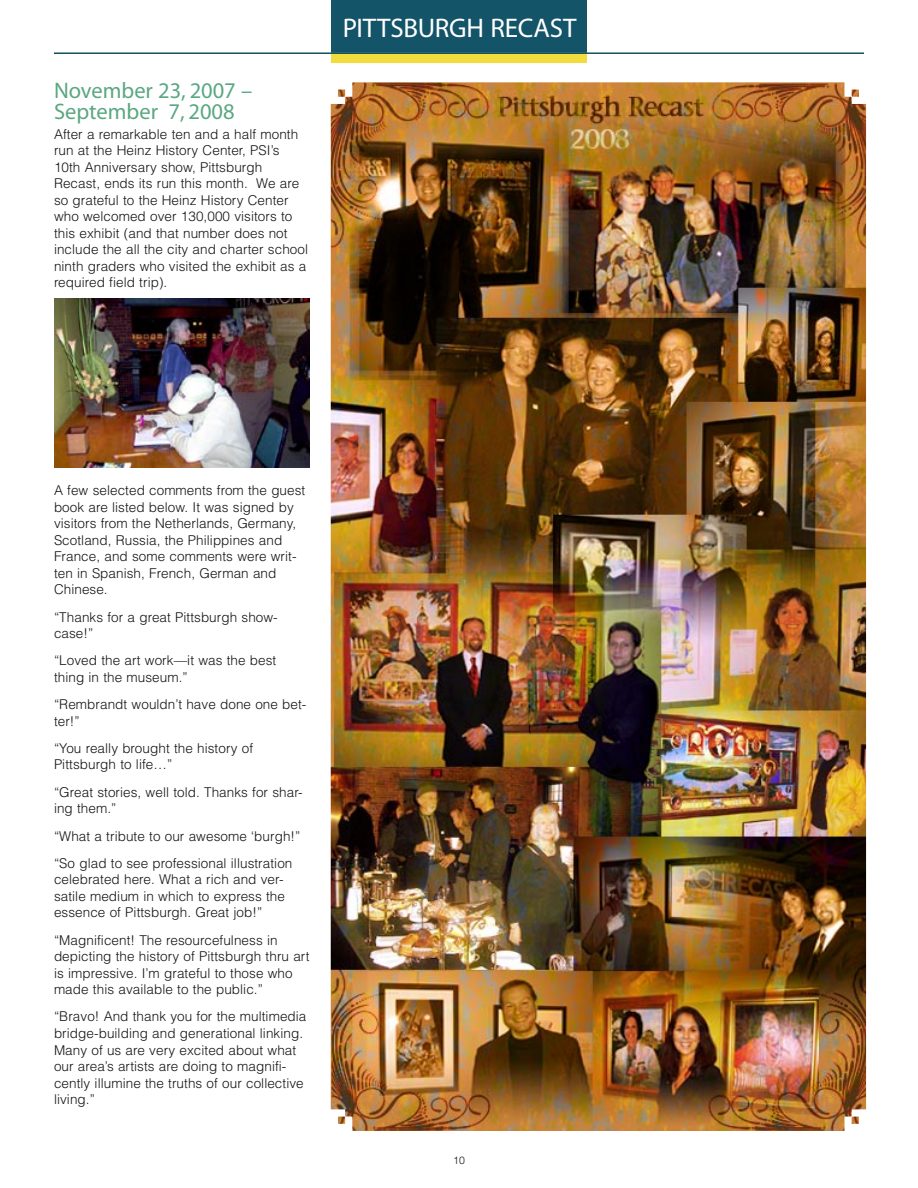
<style>
.page{position:relative;width:918px;height:1188px;background:#fff}
.page>*{position:absolute;margin:0;border:0;box-sizing:border-box;transform-origin:0 0}
.headline{font:27px "Myriad";letter-spacing:-.005em;color:#fff}
.Subhead{font:22.5px/21px "Myriad";color:#5ba781}
.Body_copy{font:300 13.5px/16.5px "Helvetica";letter-spacing:.005em;color:#141414}
.t1{font:300 10.5px "Helvetica";color:#141414}
</style>
<div class="page">
<div style="left:331px;top:0;width:256px;height:63px;background:#f2dc3d"></div>
<div style="left:331px;top:0;width:256px;height:54px;background:#135469"></div>
<hr style="left:54px;top:53px;width:810px;height:1px;background:#135469">
<img style="left:54px;top:298px;width:256px;height:170px">
<img style="left:331px;top:82px;width:535px;height:1049px">
<p class="Subhead" style="left:54px;top:81px;width:200px">November 23, 2007 –<br>September 7, 2008</p>
<p class="Body_copy" style="left:54px;top:125px;width:256px">After a remarkable ten and a half month run at the Heinz History Center, PSI’s 10th Anniversary show, Pittsburgh Recast, ends its run this month. We are so grateful to the Heinz History Center who welcomed over 130,000 visitors to this exhibit (and that number does not include the all the city and charter school ninth graders who visited the exhibit as a required field trip).</p>
<p class="headline" style="left:343px;top:14px;width:235px">PITTSBURGH RECAST</p>
<p class="Body_copy" style="left:54px;top:482px;width:253px">A few selected comments from the guest book are listed below. It was signed by visitors from the Netherlands, Germany, Scotland, Russia, the Philippines and France, and some comments were writ&shy;ten in Spanish, French, German and Chinese.</p>
<p class="Body_copy" style="left:54px;top:608px;width:225px">“Thanks for a great Pittsburgh show&shy;case!”</p>
<p class="Body_copy" style="left:54px;top:652px;width:224px">“Loved the art work—it was the best thing in the museum.”</p>
<p class="Body_copy" style="left:54px;top:696px;width:254px">“Rembrandt wouldn’t have done one bet&shy;ter!”</p>
<p class="Body_copy" style="left:54px;top:740px;width:201px">“You really brought the history of<br>Pittsburgh to life…”</p>
<p class="Body_copy" style="left:54px;top:783px;width:250px">“Great stories, well told. Thanks for shar&shy;ing them.”</p>
<p class="Body_copy" style="left:54px;top:827px;width:248px">“What a tribute to our awesome ‘burgh!”</p>
<p class="Body_copy" style="left:54px;top:854px;width:240px">“So glad to see professional illustration celebrated here. What a rich and ver&shy;satile medium in which to express the essence of Pittsburgh. Great job!”</p>
<p class="Body_copy" style="left:54px;top:931px;width:257px">“Magnificent! The resourcefulness in depicting the history of Pittsburgh thru art is impressive. I’m grateful to those who made this available to the public.”</p>
<p class="Body_copy" style="left:54px;top:1008px;width:254px">“Bravo! And thank you for the multimedia bridge-building and generational linking.<br>Many of us are very excited about what our area’s artists are doing to magnifi&shy;cently illumine the truths of our collective living.”</p>
<p class="t1" style="left:453px;top:1154px;width:13px">10</p>
</div>
